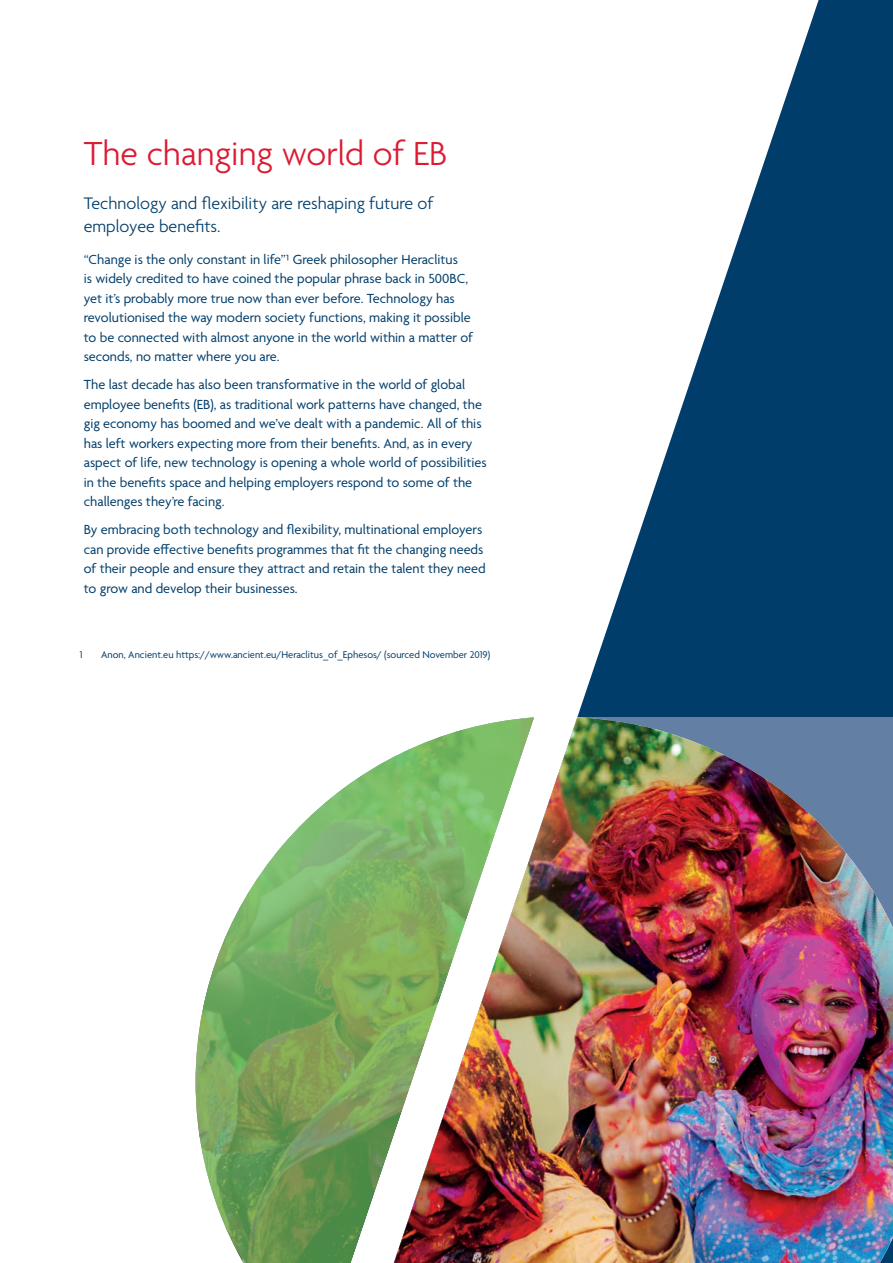
<style>
.page{position:relative;width:893px;height:1263px;background:#fff}
.page>*{position:absolute;margin:0;border:0;box-sizing:border-box;transform-origin:0 0}
.t1{font:300 36px "Agenda";color:#dc1a32}
.t2{font:300 18px/22.5px "Agenda";color:#003d6a}
.t3{font:14.25px/19.5px "Agenda";color:#003d6a}
.t4{font:10.5px "Agenda";color:#003d6a}
</style>
<div class="page">
<svg style="left:577px;top:0;width:316px;height:717px;fill:#003d6a"></svg>
<img style="left:534px;top:717px;width:359px;height:546px">
<img style="left:196px;top:717px;width:338px;height:546px">
<h1 class="t1" style="left:84px;top:134px;width:365px">The changing world of EB</h1>
<p class="t2" style="left:84px;top:193px;width:351px">Technology and flexibility are reshaping future of employee benefits.</p>
<p class="t3" style="left:84px;top:250px;width:391px">“Change is the only constant in life”¹ Greek philosopher Heraclitus<br>is widely credited to have coined the popular phrase back in 500BC, yet it’s probably more true now than ever before. Technology has revolutionised the way modern society functions, making it possible to be connected with almost anyone in the world within a matter of seconds, no matter where you are.</p>
<p class="t3" style="left:84px;top:376px;width:404px">The last decade has also been transformative in the world of global employee benefits (EB), as traditional work patterns have changed, the gig economy has boomed and we’ve dealt with a pandemic. All of this has left workers expecting more from their benefits. And, as in every aspect of life, new technology is opening a whole world of possibilities in the benefits space and helping employers respond to some of the challenges they’re facing.</p>
<p class="t3" style="left:84px;top:521px;width:403px">By embracing both technology and flexibility, multinational employers can provide effective benefits programmes that fit the changing needs of their people and ensure they attract and retain the talent they need to grow and develop their businesses.</p>
<p class="t4" style="left:80px;top:649px;width:4px">1</p>
<p class="t4" style="left:101px;top:649px;width:391px">Anon, Ancient.eu https://www.ancient.eu/Heraclitus_of_Ephesos/ (sourced November 2019)</p>
</div>
